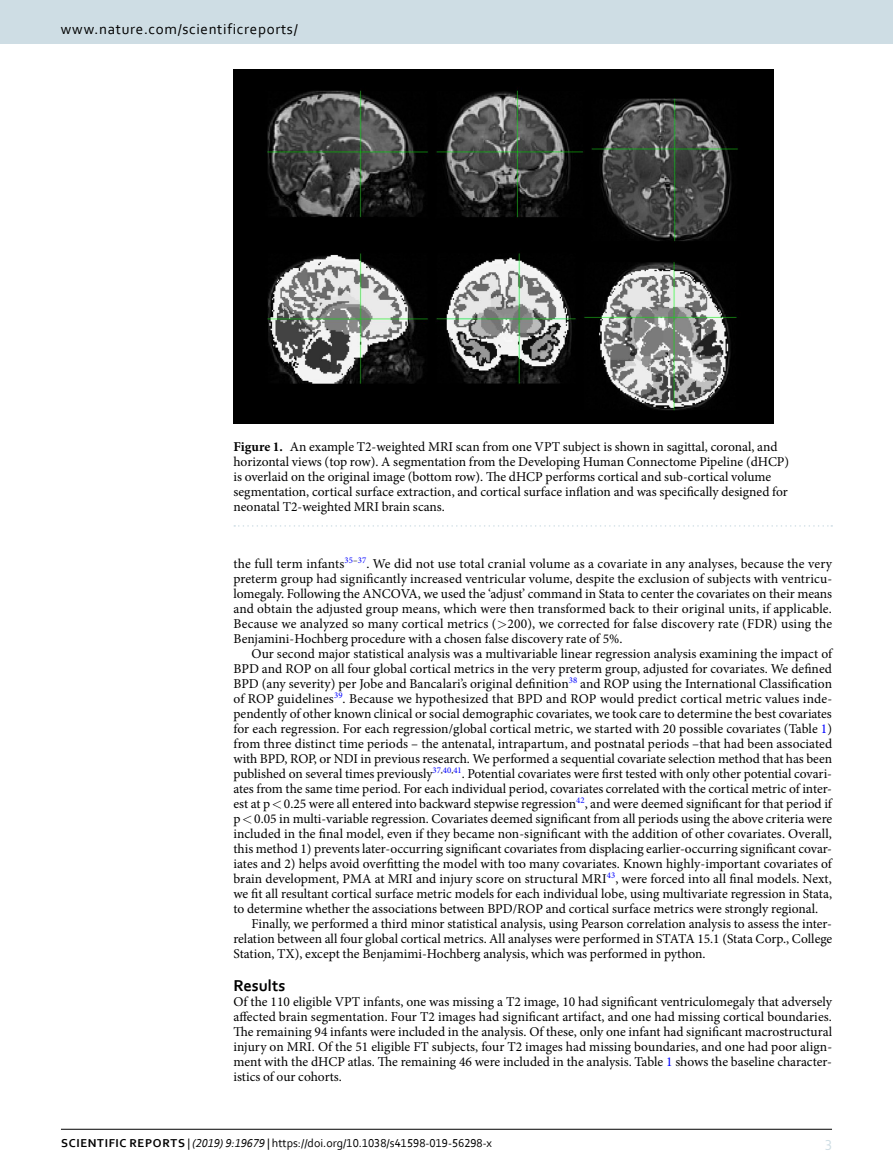
<style>
.page{position:relative;width:893px;height:1174px;background:#fff}
.page>*{position:absolute;margin:0;border:0;box-sizing:border-box;transform-origin:0 0}
.t1{font:700 16.5px "Corbel";color:#000}
.t2{font:15px "Corbel";letter-spacing:.045em;color:#000}
.t3{font:15px "Corbel";color:#cedde4}
.t4{font:13.5px/15px "Minion Pro";color:#000;text-align:justify}
.t5{font:12px "Corbel";color:#000}
.s1{font-weight:700}
.s2{color:#00f}
.s3{font-style:italic}
</style>
<div class="page">
<hr style="left:61px;top:1129px;width:771px;height:1px;background:#000">
<div style="left:0;top:0;width:893px;height:43px;background:#cedde4"></div>
<img style="left:233px;top:70px;width:540px;height:353px">
<svg style="left:234px;top:525px;width:598px;height:1px"></svg>
<p class="t2" style="left:61px;top:19px;width:238px">www.nature.com/scientificreports/</p>
<p class="t4" style="left:233px;top:439px;width:557px;text-align:left"><span class="s1">Figure 1.</span> An example T2-weighted MRI scan from one VPT subject is shown in sagittal, coronal, and horizontal views (top row). A segmentation from the Developing Human Connectome Pipeline (dHCP) is overlaid on the original image (bottom row). The dHCP performs cortical and sub-cortical volume segmentation, cortical surface extraction, and cortical surface inflation and was specifically designed for neonatal T2-weighted MRI brain scans.</p>
<p class="t4" style="left:233px;top:556px;width:600px">the full term infants<sup>35</sup><sup>–</sup><sup>37</sup>. We did not use total cranial volume as a covariate in any analyses, because the very preterm group had significantly increased ventricular volume, despite the exclusion of subjects with ventricu&shy;lomegaly. Following the ANCOVA, we used the ‘adjust’ command in Stata to center the covariates on their means and obtain the adjusted group means, which were then transformed back to their original units, if applicable.<br>Because we analyzed so many cortical metrics ( 200), we corrected for false discovery rate (FDR) using the Benjamini-Hochberg procedure with a chosen false discovery rate of 5%.</p>
<p class="t4" style="left:233px;top:646px;width:600px;text-indent:18px">Our second major statistical analysis was a multivariable linear regression analysis examining the impact of BPD and ROP on all four global cortical metrics in the very preterm group, adjusted for covariates. We defined BPD (any severity) per Jobe and Bancalari’s original definition<sup>38</sup> and ROP using the International Classification of ROP guidelines<sup>39</sup>. Because we hypothesized that BPD and ROP would predict cortical metric values inde&shy;pendently of other known clinical or social demographic covariates, we took care to determine the best covariates for each regression. For each regression/global cortical metric, we started with 20 possible covariates (Table <span class="s2">1</span>) from three distinct time periods – the antenatal, intrapartum, and postnatal periods –that had been associated with BPD, ROP, or NDI in previous research. We performed a sequential covariate selection method that has been published on several times previously<sup>37</sup><sup>,</sup><sup>40</sup><sup>,</sup><sup>41</sup>. Potential covariates were first tested with only other potential covari&shy;ates from the same time period. For each individual period, covariates correlated with the cortical metric of inter&shy;est at p 0.25 were all entered into backward stepwise regression<sup>42</sup>, and were deemed significant for that period if p 0.05 in multi-variable regression. Covariates deemed significant from all periods using the above criteria were included in the final model, even if they became non-significant with the addition of other covariates. Overall, this method 1) prevents later-occurring significant covariates from displacing earlier-occurring significant covar&shy;iates and 2) helps avoid overfitting the model with too many covariates. Known highly-important covariates of brain development, PMA at MRI and injury score on structural MRI<sup>43</sup>, were forced into all final models. Next, we fit all resultant cortical surface metric models for each individual lobe, using multivariate regression in Stata, to determine whether the associations between BPD/ROP and cortical surface metrics were strongly regional.</p>
<p class="t4" style="left:233px;top:916px;width:600px;text-indent:18px">Finally, we performed a third minor statistical analysis, using Pearson correlation analysis to assess the inter&shy;relation between all four global cortical metrics. All analyses were performed in STATA 15.1 (Stata Corp., College Station, TX), except the Benjamimi-Hochberg analysis, which was performed in python.</p>
<p class="t1" style="left:233px;top:975px;width:53px">RESULTS</p>
<p class="t4" style="left:233px;top:994px;width:600px">Of the 110 eligible VPT infants, one was missing a T2 image, 10 had significant ventriculomegaly that adversely affected brain segmentation. Four T2 images had significant artifact, and one had missing cortical boundaries.<br>The remaining 94 infants were included in the analysis. Of these, only one infant had significant macrostructural injury on MRI. Of the 51 eligible FT subjects, four T2 images had missing boundaries, and one had poor align&shy;ment with the dHCP atlas. The remaining 46 were included in the analysis. Table <span class="s2">1</span> shows the baseline character&shy;istics of our cohorts.</p>
<p class="t5" style="left:61px;top:1135px;width:432px"><span class="s1">SCIENTIFIC REPORTS</span> | <span class="s3">(2019) 9:19679</span> | https://doi.org/10.1038/s41598-019-56298-x</p>
<p class="t3" style="left:825px;top:1132px;width:8px">3</p>
</div>
